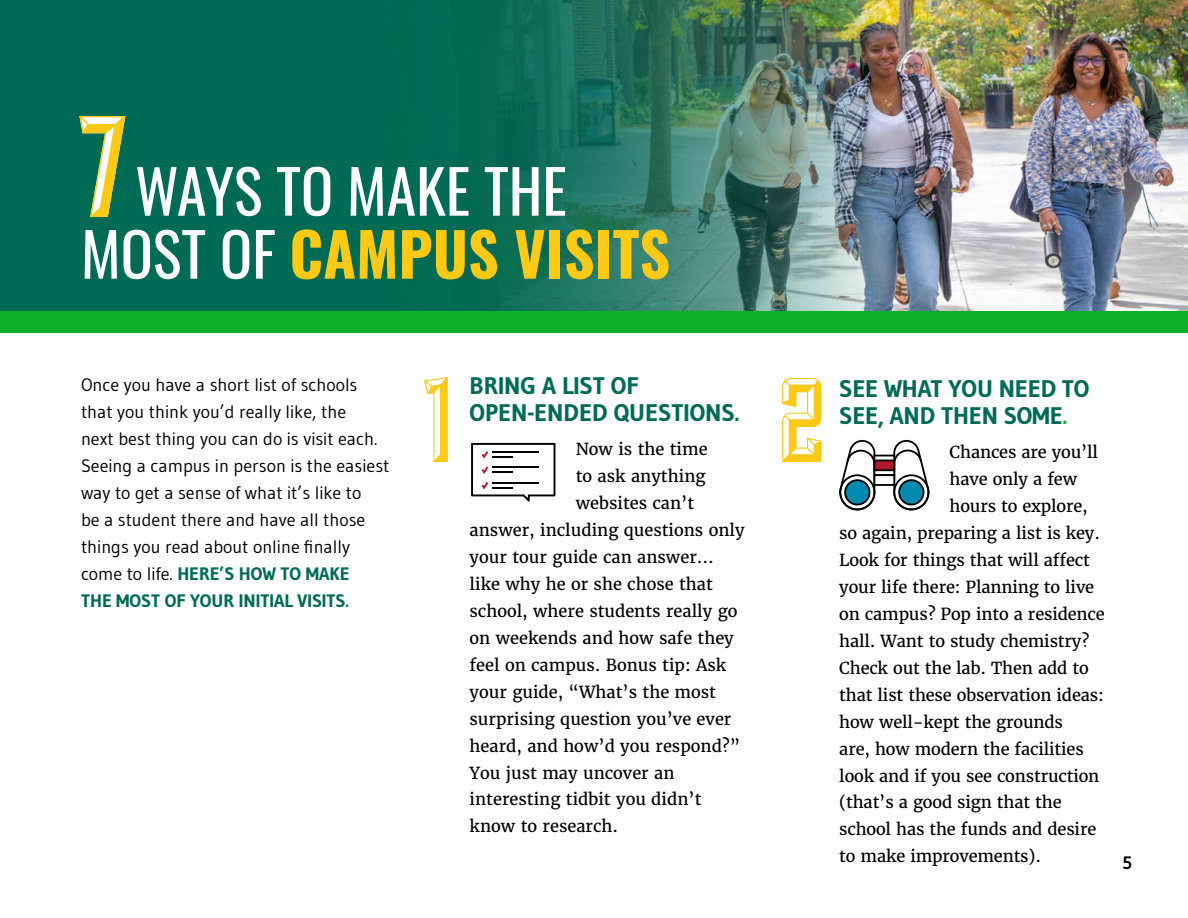
<style>
.page{position:relative;width:1188px;height:918px;background:#fff}
.page>*{position:absolute;margin:0;border:0;box-sizing:border-box;transform-origin:0 0}
.t1{font:144.3px "Sullivan Fill";color:#fff}
.t2{font:120px "Sullivan Bevel";color:#fcc917}
.t3{font:60px/63px "Oswald";color:#fff}
.t4{font:700 24px/27px "Gudea";color:#006b54}
.t5{font:18px/27px "Gudea";color:#000}
.t6{font:700 18px "Gudea";color:#000}
.t7{font:16.5px "Merriweather";letter-spacing:-.01em;color:#000}
.s1{font-weight:700;color:#fcc917}
.s2{font-weight:700;color:#006b54}
.s3{color:#0db02b}
</style>
<div class="page">
<div style="left:0;top:263px;width:1188px;height:70px;background:#0db02b"></div>
<div style="left:0;top:0;width:1188px;height:310px;background:#006b54"></div>
<img style="left:492px;top:0;width:696px;height:310px">
<svg style="left:471px;top:443px;width:84px;height:59px"></svg>
<hr style="left:493px;top:482px;width:46px;height:1px;background:#000">
<hr style="left:493px;top:487px;width:20px;height:2px;background:#000">
<svg style="left:839px;top:440px;width:90px;height:70px"></svg>
<h1 class="t1" style="left:76px;top:98px;width:53px">7</h1>
<h3 class="t3" style="left:81px;top:154px;width:591px;text-indent:54px">WAYS TO MAKE THE<br>MOST OF <span class="s1">CAMPUS VISITS</span></h3>
<p class="t5" style="left:81px;top:371px;width:310px">Once you have a short list of schools that you think you’d really like, the<br>next best thing you can do is visit each.<br>Seeing a campus in person is the easiest way to get a sense of what it’s like to<br>be a student there and have all those things you read about online finally come to life. <span class="s2">HERE’S HOW TO MAKE<br>THE MOST OF YOUR INITIAL VISITS.</span></p>
<h2 class="t2" style="left:422px;top:363px;width:32px">1</h2>
<h3 class="t4" style="left:470px;top:372px;width:271px">BRING A LIST OF<br>OPEN-ENDED QUESTIONS.</h3>
<p class="t7" style="left:576px;top:438px;width:133px">Now is the time</p>
<p class="t7" style="left:576px;top:465px;width:131px">to ask anything</p>
<p class="t7" style="left:576px;top:492px;width:120px">websites can’t</p>
<p class="t7" style="left:470px;top:519px;width:277px">answer, including questions only</p>
<p class="t7" style="left:470px;top:546px;width:246px">your tour guide can answer…</p>
<p class="t7" style="left:470px;top:573px;width:245px">like why he or she chose that</p>
<p class="t7" style="left:470px;top:600px;width:269px">school, where students really go</p>
<p class="t7" style="left:470px;top:627px;width:266px">on weekends and how safe they</p>
<p class="t7" style="left:470px;top:654px;width:258px">feel on campus. Bonus tip: Ask</p>
<p class="t7" style="left:470px;top:681px;width:248px">your guide, “What’s the most</p>
<p class="t7" style="left:470px;top:708px;width:263px">surprising question you’ve ever</p>
<p class="t7" style="left:470px;top:735px;width:272px">heard, and how’d you respond?”</p>
<p class="t7" style="left:470px;top:762px;width:207px">You just may uncover an</p>
<p class="t7" style="left:470px;top:789px;width:233px">interesting tidbit you didn’t</p>
<p class="t7" style="left:470px;top:816px;width:150px">know to research.</p>
<h2 class="t2" style="left:778px;top:363px;width:48px">2</h2>
<h3 class="t4" style="left:839px;top:375px;width:252px">SEE WHAT YOU NEED TO<br>SEE, AND THEN SOME<span class="s3">.</span></h3>
<p class="t7" style="left:950px;top:441px;width:150px">Chances are you’ll</p>
<p class="t7" style="left:950px;top:468px;width:129px">have only a few</p>
<p class="t7" style="left:950px;top:495px;width:140px">hours to explore,</p>
<p class="t7" style="left:839px;top:522px;width:262px">so again, preparing a list is key.</p>
<p class="t7" style="left:839px;top:549px;width:252px">Look for things that will affect</p>
<p class="t7" style="left:839px;top:576px;width:256px">your life there: Planning to live</p>
<p class="t7" style="left:839px;top:603px;width:267px">on campus? Pop into a residence</p>
<p class="t7" style="left:839px;top:630px;width:252px">hall. Want to study chemistry?</p>
<p class="t7" style="left:839px;top:657px;width:251px">Check out the lab. Then add to</p>
<p class="t7" style="left:839px;top:684px;width:266px">that list these observation ideas:</p>
<p class="t7" style="left:839px;top:711px;width:225px">how well-kept the grounds</p>
<p class="t7" style="left:839px;top:738px;width:246px">are, how modern the facilities</p>
<p class="t7" style="left:839px;top:765px;width:262px">look and if you see construction</p>
<p class="t7" style="left:839px;top:792px;width:224px">(that’s a good sign that the</p>
<p class="t7" style="left:839px;top:819px;width:259px">school has the funds and desire</p>
<p class="t7" style="left:839px;top:846px;width:203px">to make improvements).</p>
<p class="t6" style="left:1122px;top:852px;width:12px">5</p>
</div>
